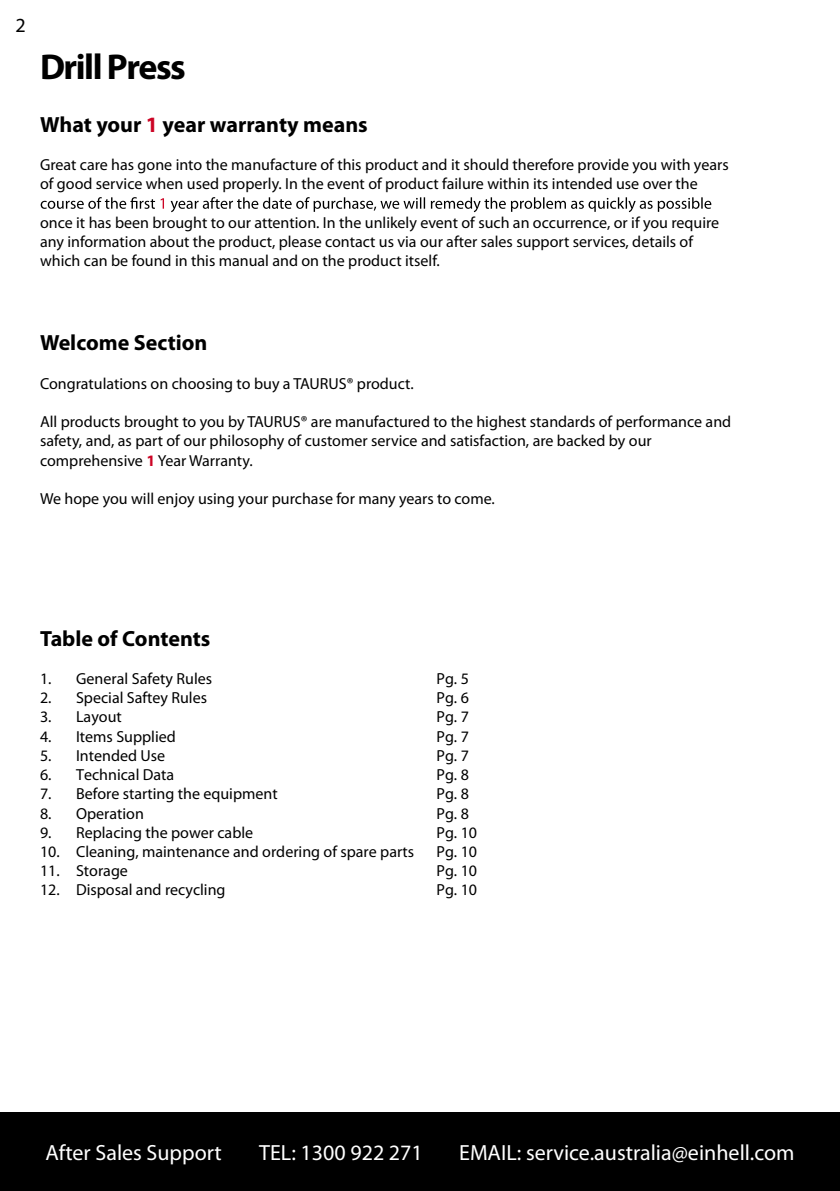
<style>
.page{position:relative;width:840px;height:1191px;background:#fff}
.page>*{position:absolute;margin:0;border:0;box-sizing:border-box;transform-origin:0 0}
.t1{font:700 36px "Myriad Pro";letter-spacing:-.04em;color:#000}
.t2{font:22px "Myriad Pro";color:#fff}
.t3{font:700 22px "Myriad Pro";color:#000}
.t4{font:20px "Myriad Pro";color:#000}
.t5{font:16px/19.2px "Myriad Pro";color:#000}
.s1{color:#cc0425}
.s2{font-weight:700;color:#cc0425}
</style>
<div class="page">
<svg style="left:41px;top:197px;width:670px;height:15px"></svg>
<div style="left:0;top:1112px;width:839px;height:79px;background:#000"></div>
<p class="t4" style="left:16px;top:13px;width:12px">2</p>
<h1 class="t1" style="left:40px;top:43px;width:147px">Drill Press</h1>
<h2 class="t3" style="left:40px;top:110px;width:329px">What your <span class="s1">1</span> year warranty means</h2>
<p class="t5" style="left:40px;top:155px;width:689px">Great care has gone into the manufacture of this product and it should therefore provide you with years of good service when used properly. In the event of product failure within its intended use over the</p>
<p class="t5" style="left:40px;top:213px;width:680px">once it has been brought to our attention. In the unlikely event of such an occurrence, or if you require any information about the product, please contact us via our after sales support services, details of which can be found in this manual and on the product itself.</p>
<h2 class="t3" style="left:40px;top:328px;width:169px">Welcome Section</h2>
<p class="t5" style="left:40px;top:373px;width:375px">Congratulations on choosing to buy a TAURUS® product.</p>
<p class="t5" style="left:40px;top:412px;width:692px">All products brought to you by TAURUS® are manufactured to the highest standards of performance and safety, and, as part of our philosophy of customer service and satisfaction, are backed by our comprehensive <span class="s2">1</span> Year Warranty.</p>
<p class="t5" style="left:40px;top:489px;width:456px">We hope you will enjoy using your purchase for many years to come.</p>
<h2 class="t3" style="left:40px;top:624px;width:172px">Table of Contents</h2>
<p class="t5" style="left:40px;top:669px;width:174px">1. General Safety Rules</p>
<p class="t5" style="left:436px;top:669px;width:34px">Pg. 5</p>
<p class="t5" style="left:76px;top:688px;width:132px">Special Saftey Rules</p>
<p class="t5" style="left:436px;top:688px;width:34px">Pg. 6</p>
<p class="t5" style="left:76px;top:707px;width:47px">Layout</p>
<p class="t5" style="left:436px;top:707px;width:34px">Pg. 7</p>
<p class="t5" style="left:76px;top:726px;width:101px">Items Supplied</p>
<p class="t5" style="left:436px;top:726px;width:34px">Pg. 7</p>
<p class="t5" style="left:76px;top:745px;width:91px">Intended Use</p>
<p class="t5" style="left:436px;top:745px;width:34px">Pg. 7</p>
<p class="t5" style="left:76px;top:765px;width:100px">Technical Data</p>
<p class="t5" style="left:436px;top:765px;width:34px">Pg. 8</p>
<p class="t5" style="left:76px;top:784px;width:203px">Before starting the equipment</p>
<p class="t5" style="left:436px;top:784px;width:34px">Pg. 8</p>
<p class="t5" style="left:76px;top:803px;width:69px">Operation</p>
<p class="t5" style="left:436px;top:803px;width:34px">Pg. 8</p>
<p class="t5" style="left:76px;top:822px;width:179px">Replacing the power cable</p>
<p class="t5" style="left:436px;top:822px;width:42px">Pg. 10</p>
<p class="t5" style="left:76px;top:841px;width:339px">Cleaning, maintenance and ordering of spare parts</p>
<p class="t5" style="left:436px;top:841px;width:42px">Pg. 10</p>
<p class="t5" style="left:76px;top:861px;width:53px">Storage</p>
<p class="t5" style="left:436px;top:861px;width:42px">Pg. 10</p>
<p class="t5" style="left:76px;top:880px;width:151px">Disposal and recycling</p>
<p class="t5" style="left:436px;top:880px;width:42px">Pg. 10</p>
<p class="t5" style="left:40px;top:688px;width:21px">2.<br>3.<br>4.<br>5.<br>6.<br>7.<br>8.<br>9.<br>10.<br>11.<br>12.</p>
<h2 class="t2" style="left:45px;top:1139px;width:178px">After Sales Support</h2>
<h2 class="t2" style="left:259px;top:1139px;width:165px">TEL: 1300 922 271</h2>
<h2 class="t2" style="left:459px;top:1139px;width:336px">EMAIL: service.australia@einhell.com</h2>
</div>
